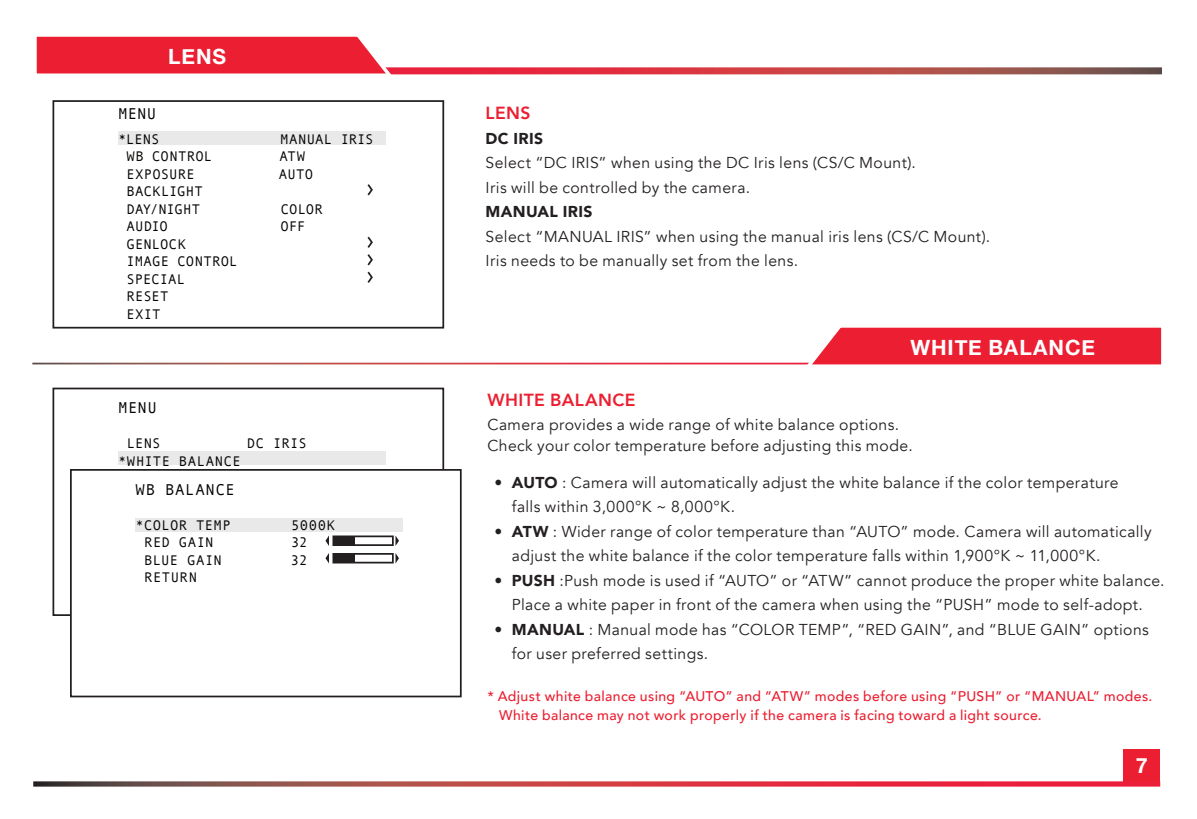
<style>
.page{position:relative;width:1197px;height:819px;background:#fff}
.page>*{position:absolute;margin:0;border:0;box-sizing:border-box;transform-origin:0 0}
.t1{font:700 21px "Helvetica Neue";letter-spacing:.045em;color:#fff}
.Paragraph{font:800 17.5px "Avenir";letter-spacing:.03em;color:#eb1f31}
.paragraphW_Bullets{font:800 17.5px "Avenir";color:#eb1f31}
.paragraphW_Bullets-2{font:15.75px/24.5px "Avenir";letter-spacing:.025em;color:#231f20}
.Paragraph-2{font:15.75px "Avenir";letter-spacing:.025em;color:#231f20}
.paragraphW_Bullets-3{font:15.75px "Andale Mono";letter-spacing:.035em;color:#040503}
.paragraphW_Bullets-4{font:900 15.75px "Avenir";letter-spacing:.025em;color:#231f20}
.paragraphW_Bullets-5{font:14px "Andale Mono";letter-spacing:.015em;color:#040503}
.paragraphW_Bullets-6{font:500 14px "Avenir";letter-spacing:.03em;color:#eb1f31}
.paragraphW_Bullets-7{font:14px "Andale Mono";letter-spacing:.035em;color:#040503}
.paragraphW_Bullets-8{font:14px "Andale Mono";letter-spacing:-.005em;color:#040503}
.s1{font-weight:900}
</style>
<div class="page">
<svg style="left:397px;top:67px;width:765px;height:7px;background:#c4494e"></svg>
<div style="left:1124px;top:749px;width:36px;height:33px;background:#eb1f31"></div>
<svg style="left:36px;top:36px;width:361px;height:39px;background:#ed3a4a"></svg>
<svg style="left:33px;top:781px;width:1127px;height:6px;background:#c45259"></svg>
<svg style="left:801px;top:327px;width:361px;height:38px;background:#ed3546"></svg>
<div style="left:118px;top:131px;width:268px;height:13px;background:#e9e9e9"></div>
<div style="left:52px;top:100px;width:392px;height:229px;border:2px solid #231f20"></div>
<svg style="left:367px;top:184px;width:6px;height:12px"></svg>
<svg style="left:367px;top:236px;width:6px;height:47px"></svg>
<div style="left:118px;top:452px;width:268px;height:13px;background:#e9e9e9"></div>
<div style="left:52px;top:388px;width:392px;height:228px;border:2px solid #231f20"></div>
<div style="left:71px;top:470px;width:390px;height:226px;background:#fff"></div>
<div style="left:70px;top:469px;width:392px;height:228px;border:2px solid #231f20"></div>
<div style="left:136px;top:518px;width:267px;height:14px;background:#e9e9e9"></div>
<div style="left:333px;top:536px;width:22px;height:9px;background:#231f20"></div>
<div style="left:332px;top:536px;width:62px;height:10px;border:2px solid #231f20"></div>
<svg style="left:396px;top:536px;width:3px;height:9px"></svg>
<svg style="left:325px;top:536px;width:4px;height:10px"></svg>
<div style="left:333px;top:554px;width:22px;height:9px;background:#231f20"></div>
<div style="left:332px;top:553px;width:62px;height:11px;border:2px solid #231f20"></div>
<svg style="left:396px;top:554px;width:3px;height:9px"></svg>
<svg style="left:325px;top:553px;width:4px;height:10px"></svg>
<p class="t1" style="left:168px;top:40px;width:59px">LENS</p>
<p class="paragraphW_Bullets-3" style="left:118px;top:103px;width:40px">MENU</p>
<p class="paragraphW_Bullets-5" style="left:118px;top:130px;width:43px">*LENS</p>
<p class="paragraphW_Bullets-5" style="left:280px;top:130px;width:95px">MANUAL IRIS</p>
<p class="paragraphW_Bullets-5" style="left:127px;top:147px;width:87px">WB CONTROL</p>
<p class="paragraphW_Bullets-5" style="left:280px;top:147px;width:27px">ATW</p>
<p class="paragraphW_Bullets-5" style="left:127px;top:165px;width:70px">EXPOSURE</p>
<p class="paragraphW_Bullets-5" style="left:279px;top:165px;width:36px">AUTO</p>
<p class="paragraphW_Bullets-5" style="left:127px;top:182px;width:78px">BACKLIGHT</p>
<p class="paragraphW_Bullets-8" style="left:127px;top:200px;width:75px">DAY/NIGHT</p>
<p class="paragraphW_Bullets-5" style="left:281px;top:200px;width:44px">COLOR</p>
<p class="paragraphW_Bullets-5" style="left:127px;top:217px;width:43px">AUDIO</p>
<p class="paragraphW_Bullets-5" style="left:281px;top:217px;width:27px">OFF</p>
<p class="paragraphW_Bullets-5" style="left:127px;top:235px;width:61px">GENLOCK</p>
<p class="paragraphW_Bullets-5" style="left:127px;top:252px;width:113px">IMAGE CONTROL</p>
<p class="paragraphW_Bullets-5" style="left:127px;top:270px;width:60px">SPECIAL</p>
<p class="paragraphW_Bullets-5" style="left:127px;top:287px;width:44px">RESET</p>
<p class="paragraphW_Bullets-5" style="left:127px;top:305px;width:35px">EXIT</p>
<p class="paragraphW_Bullets-3" style="left:118px;top:398px;width:40px">MENU</p>
<p class="paragraphW_Bullets-5" style="left:127px;top:435px;width:35px">LENS</p>
<p class="paragraphW_Bullets-5" style="left:247px;top:435px;width:61px">DC IRIS</p>
<p class="paragraphW_Bullets-7" style="left:118px;top:452px;width:124px">*WHITE BALANCE</p>
<p class="paragraphW_Bullets-5" style="left:127px;top:487px;width:27px">RED</p>
<p class="paragraphW_Bullets-3" style="left:136px;top:479px;width:101px">WB BALANCE</p>
<p class="paragraphW_Bullets-5" style="left:136px;top:516px;width:97px">*COLOR TEMP</p>
<p class="paragraphW_Bullets-5" style="left:291px;top:516px;width:45px">5000K</p>
<p class="paragraphW_Bullets-5" style="left:144px;top:533px;width:71px">RED GAIN</p>
<p class="paragraphW_Bullets-5" style="left:291px;top:533px;width:18px">32</p>
<p class="paragraphW_Bullets-5" style="left:144px;top:551px;width:79px">BLUE GAIN</p>
<p class="paragraphW_Bullets-5" style="left:291px;top:551px;width:18px">32</p>
<p class="paragraphW_Bullets-5" style="left:144px;top:568px;width:54px">RETURN</p>
<p class="paragraphW_Bullets" style="left:486px;top:99px;width:47px">LENS</p>
<p class="paragraphW_Bullets-4" style="left:486px;top:125px;width:59px">DC IRIS</p>
<p class="paragraphW_Bullets-2" style="left:486px;top:151px;width:432px">Select “DC IRIS” when using the DC Iris lens (CS/C Mount).<br>Iris will be controlled by the camera.<br><span class="s1">MANUAL IRIS</span></p>
<p class="paragraphW_Bullets-2" style="left:486px;top:224px;width:506px">Select “MANUAL IRIS” when using the manual iris lens (CS/C Mount).<br>Iris needs to be manually set from the lens.</p>
<p class="t1" style="left:910px;top:331px;width:186px">WHITE BALANCE</p>
<p class="Paragraph" style="left:487px;top:386px;width:150px">WHITE BALANCE</p>
<p class="Paragraph-2" style="left:487px;top:415px;width:413px">Camera provides a wide range of white balance options.</p>
<p class="Paragraph-2" style="left:487px;top:436px;width:427px">Check your color temperature before adjusting this mode.</p>
<p class="paragraphW_Bullets-2" style="left:512px;top:471px;width:608px;text-indent:-18px">• <span class="s1">AUTO</span> : Camera will automatically adjust the white balance if the color temperature falls within 3,000°K ~ 8,000°K.</p>
<p class="paragraphW_Bullets-2" style="left:512px;top:520px;width:641px;text-indent:-18px">• <span class="s1">ATW</span> : Wider range of color temperature than “AUTO” mode. Camera will automatically adjust the white balance if the color temperature falls within 1,900°K ~ 11,000°K.</p>
<p class="paragraphW_Bullets-2" style="left:494px;top:569px;width:672px;text-align:center">• <span class="s1">PUSH</span> :Push mode is used if “AUTO” or “ATW” cannot produce the proper white balance.<br>Place a white paper in front of the camera when using the “PUSH” mode to self-adopt.</p>
<p class="paragraphW_Bullets-2" style="left:512px;top:618px;width:639px;text-indent:-18px">• <span class="s1">MANUAL</span> : Manual mode has “COLOR TEMP”, “RED GAIN”, and “BLUE GAIN” options for user preferred settings.</p>
<p class="paragraphW_Bullets-6" style="left:487px;top:684px;width:667px">* Adjust white balance using “AUTO” and “ATW” modes before using “PUSH” or “MANUAL” modes.</p>
<p class="paragraphW_Bullets-6" style="left:499px;top:703px;width:544px">White balance may not work properly if the camera is facing toward a light source.</p>
<h1 class="t1" style="left:1136px;top:749px;width:14px">7</h1>
</div>
